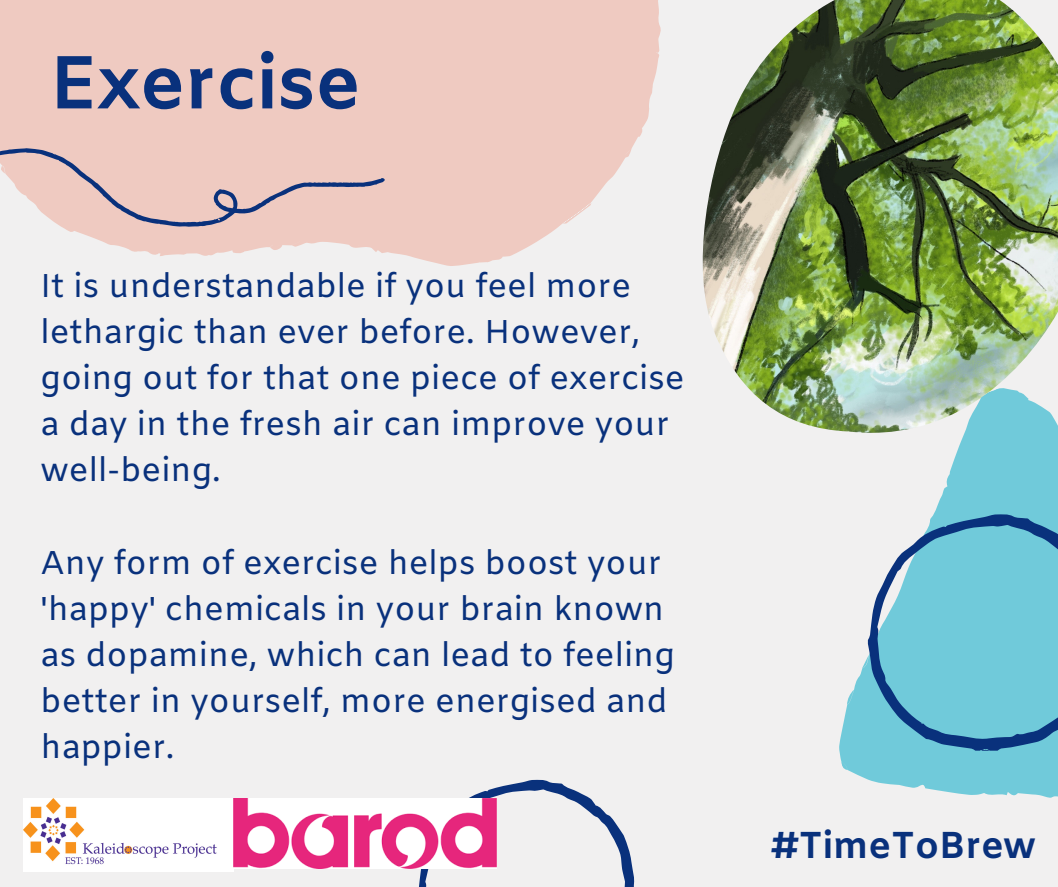
<style>
.page{position:relative;width:1058px;height:887px;background:#fff}
.page>*{position:absolute;margin:0;border:0;box-sizing:border-box;transform-origin:0 0}
.t1{font:700 75px "Amiko";color:#09317c}
.t2{font:700 37.5px "Amiko";color:#09317c}
.t3{font:33px/46px "Amiko";color:#09317c}
</style>
<div class="page">
<div style="left:0;top:0;width:1058px;height:886px;background:#f1f0f0"></div>
<svg style="left:417px;top:779px;width:217px;height:107px"></svg>
<svg style="left:839px;top:442px;width:219px;height:356px;fill:#70cada"></svg>
<svg style="left:0;top:0;width:661px;height:266px;background:#efcfc7"></svg>
<svg style="left:0;top:148px;width:385px;height:79px;background:#dfc2bf"></svg>
<img style="left:23px;top:798px;width:211px;height:73px">
<img style="left:234px;top:798px;width:262px;height:70px">
<svg style="left:867px;top:514px;width:191px;height:236px;background:#70bcd1"></svg>
<img style="left:702px;top:0;width:356px;height:442px">
<h1 class="t1" style="left:50px;top:39px;width:312px">Exercise</h1>
<p class="t3" style="left:41px;top:265px;width:645px">It is understandable if you feel more lethargic than ever before. However, going out for that one piece of exercise a day in the fresh air can improve your well-being.</p>
<p class="t3" style="left:41px;top:542px;width:635px">Any form of exercise helps boost your 'happy' chemicals in your brain known as dopamine, which can lead to feeling better in yourself, more energised and happier.</p>
<p class="t2" style="left:771px;top:823px;width:266px">#TimeToBrew</p>
</div>
